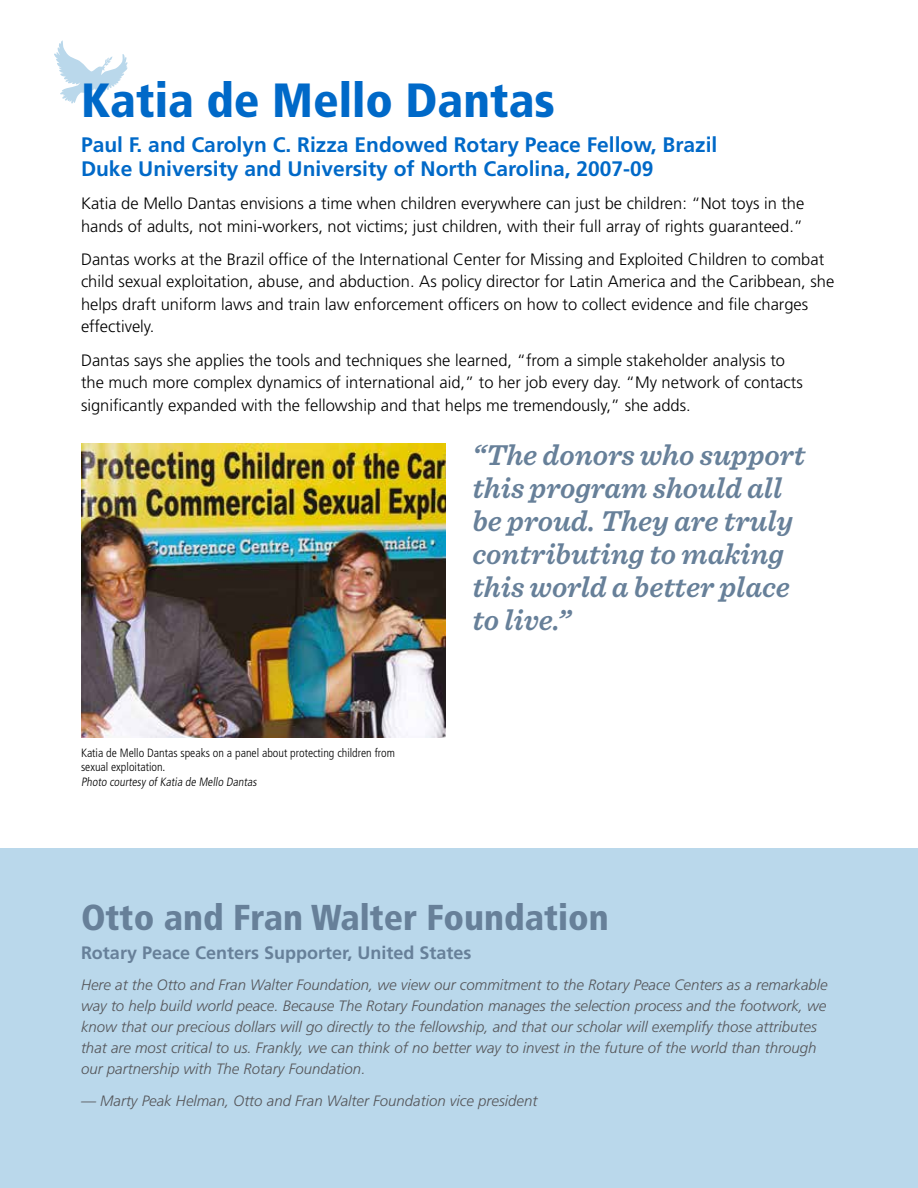
<style>
.page{position:relative;width:918px;height:1188px;background:#fff}
.page>*{position:absolute;margin:0;border:0;box-sizing:border-box;transform-origin:0 0}
.t1{font:900 condensed 48px "Frutiger LT Std";color:#0069c8}
.t2{font:900 condensed 36px "Frutiger LT Std";color:#678099}
.t3{font:italic 600 30px/33px "Sentinel";color:#678099}
.t4{font:700 21px/24px "Frutiger LT Std";color:#0069c8}
.t5{font:700 18px "Frutiger LT Std";color:#678099}
.t6{font:300 16.5px/22.5px "Frutiger LT Std";color:#000}
.t7{font:italic 300 15px/21px "Frutiger LT Std";color:#55565a}
.t8{font:300 condensed 12px/14.4px "Frutiger LT Std";color:#000}
</style>
<div class="page">
<div style="left:0;top:849px;width:918px;height:339px;background:#bad8eb"></div>
<svg style="left:54px;top:40px;width:74px;height:64px"></svg>
<img style="left:81px;top:443px;width:365px;height:294px">
<h1 class="t1" style="left:81px;top:71px;width:475px">Katia de Mello Dantas</h1>
<p class="t4" style="left:81px;top:133px;width:638px">Paul F. and Carolyn C. Rizza Endowed Rotary Peace Fellow, Brazil<br>Duke University and University of North Carolina, 2007-09</p>
<p class="t6" style="left:81px;top:192px;width:725px">Katia de Mello Dantas envisions a time when children everywhere can just be children: “Not toys in the hands of adults, not mini-workers, not victims; just children, with their full array of rights guaranteed.”</p>
<p class="t6" style="left:81px;top:248px;width:755px">Dantas works at the Brazil office of the International Center for Missing and Exploited Children to combat child sexual exploitation, abuse, and abduction. As policy director for Latin America and the Caribbean, she helps draft uniform laws and train law enforcement officers on how to collect evidence and file charges effectively.</p>
<p class="t6" style="left:81px;top:349px;width:723px">Dantas says she applies the tools and techniques she learned, “from a simple stakeholder analysis to the much more complex dynamics of international aid,” to her job every day. “My network of contacts significantly expanded with the fellowship and that helps me tremendously,” she adds.</p>
<h3 class="t3" style="left:472px;top:437px;width:334px">“The donors who support this program should all be proud. They are truly contributing to making this world a better place to live.”</h3>
<p class="t8" style="left:81px;top:746px;width:315px">Katia de Mello Dantas speaks on a panel about protecting children from sexual exploitation.<br>Photo courtesy of Katia de Mello Dantas</p>
<h2 class="t2" style="left:81px;top:896px;width:529px">Otto and Fran Walter Foundation</h2>
<p class="t5" style="left:81px;top:942px;width:392px">Rotary Peace Centers Supporter, United States</p>
<p class="t7" style="left:81px;top:975px;width:748px">Here at the Otto and Fran Walter Foundation, we view our commitment to the Rotary Peace Centers as a remarkable way to help build world peace. Because The Rotary Foundation manages the selection process and the footwork, we know that our precious dollars will go directly to the fellowship, and that our scholar will exemplify those attributes that are most critical to us. Frankly, we can think of no better way to invest in the future of the world than through our partnership with The Rotary Foundation.</p>
<p class="t7" style="left:81px;top:1091px;width:458px">— Marty Peak Helman, Otto and Fran Walter Foundation vice president</p>
</div>
